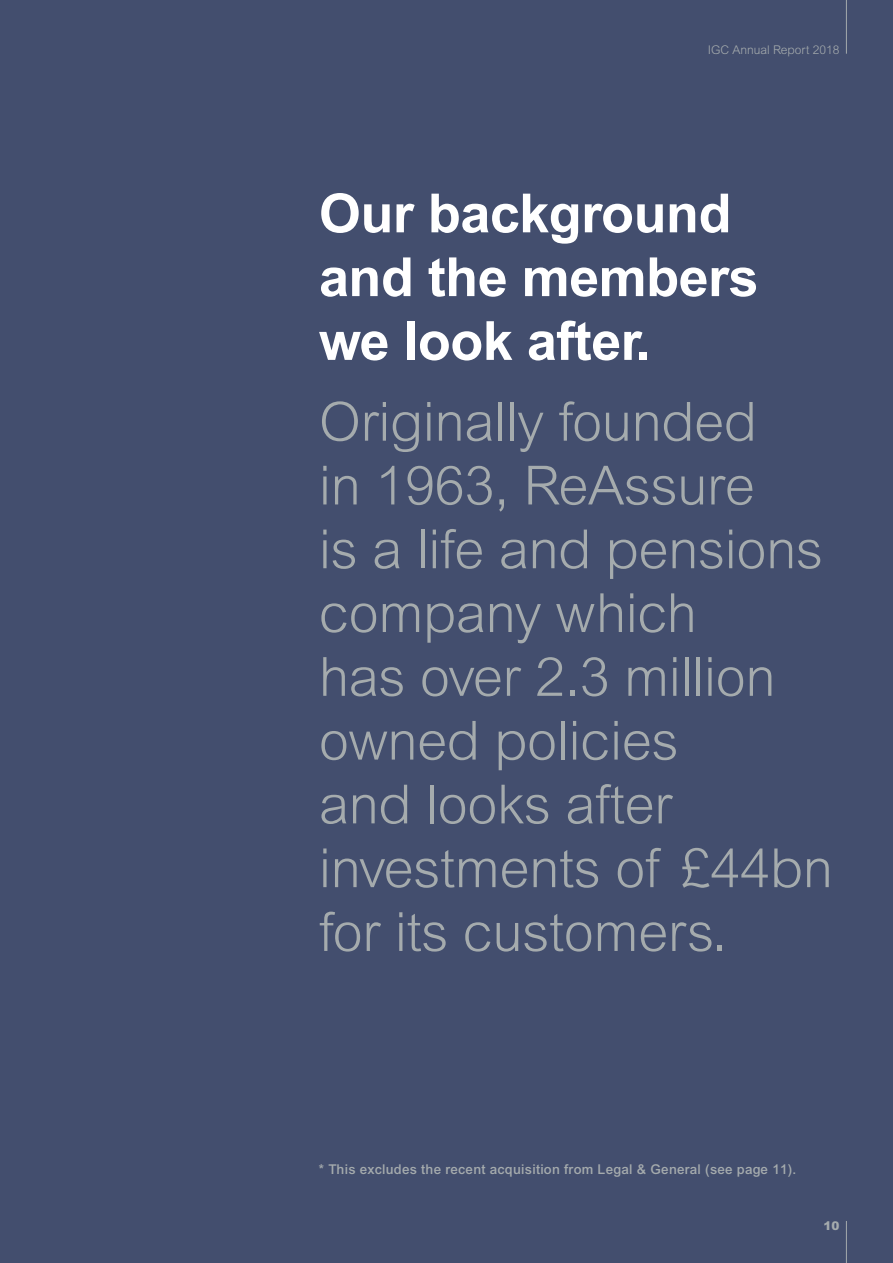
<style>
.page{position:relative;width:893px;height:1263px;background:#434e6e}
.page>*{position:absolute;margin:0;border:0;box-sizing:border-box;transform-origin:0 0}
.t1{font:300 54px/63.8px "Arial";letter-spacing:-.005em;color:#a5abad}
.t2{font:700 54px/63.8px "Arial";letter-spacing:-.01em;color:#fff}
.t3{font:500 13.5px "Arial";letter-spacing:.02em;color:#a5abad}
.t4{font:300 12px "Arial";color:#a5abad}
.t5{font:900 12px "Arial";color:#a5abad}
</style>
<div class="page">
<hr style="left:846px;top:1221px;width:1px;height:42px;background:#a5abad">
<hr style="left:846px;top:0;width:1px;height:54px;background:#a5abad">
<p class="t4" style="left:708px;top:43px;width:133px">IGC Annual Report 2018</p>
<p class="t2" style="left:319px;top:181px;width:441px">Our background and the members we look after.</p>
<p class="t1" style="left:319px;top:390px;width:515px">Originally founded<br>in 1963, ReAssure<br>is a life and pensions company which<br>has over 2.3 million owned policies<br>and looks after investments of £44bn for its customers.</p>
<p class="t3" style="left:319px;top:1161px;width:479px">* This excludes the recent acquisition from Legal &amp; General (see page 11).</p>
<p class="t5" style="left:824px;top:1218px;width:18px">10</p>
</div>
